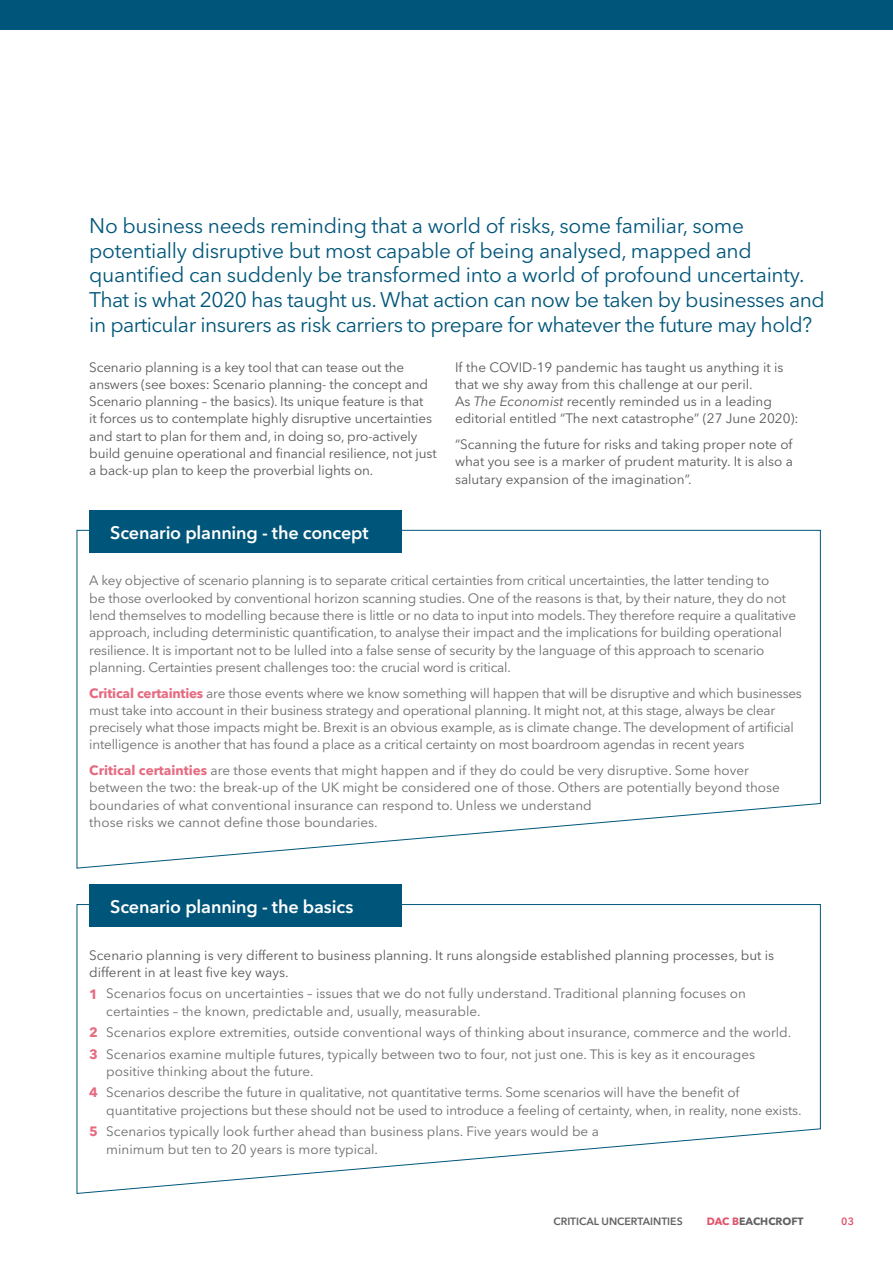
<style>
.page{position:relative;width:893px;height:1263px;background:#fff}
.page>*{position:absolute;margin:0;border:0;box-sizing:border-box;transform-origin:0 0}
.Standfirsts_-_Intro{font:21px/24.8px "Avenir Next LT Pro";letter-spacing:-.015em;color:#00567a}
.t1{font:600 18px "Avenir Next LT Pro";letter-spacing:-.01em;color:#fff}
.Body_copy_style{font:13.5px/17.2px "Avenir Next LT Pro";letter-spacing:-.015em;color:#6e6d6d}
.Body_copy_style-2{font:13.5px/17.2px "Avenir Next LT Pro";letter-spacing:-.01em;color:#57585a}
.t2{font:600 10.5px "Avenir Next LT Pro";color:#626263}
.t3{font:700 10.5px "Avenir Next LT Pro";color:#626263}
.t4{font:600 10.5px "Avenir Next LT Pro";color:#e45069}
.s1{font-style:italic}
.s2{font-weight:700;color:#e66b81}
.s3{color:#e45069}
</style>
<div class="page">
<div style="left:0;top:0;width:893px;height:30px;background:#00567a"></div>
<svg style="left:76px;top:530px;width:745px;height:339px"></svg>
<svg style="left:76px;top:904px;width:745px;height:290px"></svg>
<div style="left:89px;top:510px;width:313px;height:43px;background:#00567a"></div>
<div style="left:89px;top:884px;width:313px;height:43px;background:#00567a"></div>
<p class="Standfirsts_-_Intro" style="left:89px;top:213px;width:737px">No business needs reminding that a world of risks, some familiar, some potentially disruptive but most capable of being analysed, mapped and quantified can suddenly be transformed into a world of profound uncertainty.<br>That is what 2020 has taught us. What action can now be taken by businesses and in particular insurers as risk carriers to prepare for whatever the future may hold?</p>
<p class="Body_copy_style-2" style="left:89px;top:358px;width:349px">Scenario planning is a key tool that can tease out the answers (see boxes: Scenario planning- the concept and Scenario planning – the basics). Its unique feature is that<br>it forces us to contemplate highly disruptive uncertainties and start to plan for them and, in doing so, pro-actively build genuine operational and financial resilience, not just a back-up plan to keep the proverbial lights on.</p>
<p class="Body_copy_style-2" style="left:455px;top:358px;width:345px">If the COVID-19 pandemic has taught us anything it is that we shy away from this challenge at our peril.<br>As <span class="s1">The Economist</span> recently reminded us in a leading editorial entitled “The next catastrophe” (27 June 2020):</p>
<p class="Body_copy_style-2" style="left:455px;top:436px;width:340px;text-align:justify">“Scanning the future for risks and taking proper note of what you see is a marker of prudent maturity. It is also a salutary expansion of the imagination”.</p>
<p class="t1" style="left:110px;top:522px;width:260px">Scenario planning - the concept</p>
<p class="Body_copy_style" style="left:89px;top:572px;width:708px">A key objective of scenario planning is to separate critical certainties from critical uncertainties, the latter tending to<br>be those overlooked by conventional horizon scanning studies. One of the reasons is that, by their nature, they do not lend themselves to modelling because there is little or no data to input into models. They therefore require a qualitative approach, including deterministic quantification, to analyse their impact and the implications for building operational resilience. It is important not to be lulled into a false sense of security by the language of this approach to scenario planning. Certainties present challenges too: the crucial word is critical.</p>
<p class="Body_copy_style" style="left:89px;top:684px;width:714px"><span class="s2">Critical certainties</span> are those events where we know something will happen that will be disruptive and which businesses must take into account in their business strategy and operational planning. It might not, at this stage, always be clear precisely what those impacts might be. Brexit is an obvious example, as is climate change. The development of artificial intelligence is another that has found a place as a critical certainty on most boardroom agendas in recent years</p>
<p class="Body_copy_style" style="left:89px;top:762px;width:692px"><span class="s2">Critical certainties</span> are those events that might happen and if they do could be very disruptive. Some hover between the two: the break-up of the UK might be considered one of those. Others are potentially beyond those boundaries of what conventional insurance can respond to. Unless we understand<br>those risks we cannot define those boundaries.</p>
<p class="t1" style="left:110px;top:896px;width:245px">Scenario planning - the basics</p>
<p class="Body_copy_style-2" style="left:89px;top:946px;width:686px">Scenario planning is very different to business planning. It runs alongside established planning processes, but is different in at least five key ways.</p>
<p class="Body_copy_style" style="left:106px;top:985px;width:641px;text-indent:-17px"><span class="s2">1</span> Scenarios focus on uncertainties – issues that we do not fully understand. Traditional planning focuses on certainties – the known, predictable and, usually, measurable.</p>
<p class="Body_copy_style" style="left:89px;top:1024px;width:704px"><span class="s2">2</span> Scenarios explore extremities, outside conventional ways of thinking about insurance, commerce and the world.</p>
<p class="Body_copy_style" style="left:106px;top:1045px;width:650px;text-indent:-17px"><span class="s2">3</span> Scenarios examine multiple futures, typically between two to four, not just one. This is key as it encourages positive thinking about the future.</p>
<p class="Body_copy_style" style="left:106px;top:1084px;width:697px;text-indent:-17px"><span class="s2">4</span> Scenarios describe the future in qualitative, not quantitative terms. Some scenarios will have the benefit of quantitative projections but these should not be used to introduce a feeling of certainty, when, in reality, none exists.</p>
<p class="Body_copy_style" style="left:106px;top:1123px;width:494px;text-indent:-17px"><span class="s2">5</span> Scenarios typically look further ahead than business plans. Five years would be a minimum but ten to 20 years is more typical.</p>
<p class="t2" style="left:553px;top:1215px;width:131px">CRITICAL UNCERTAINTIES</p>
<p class="t3" style="left:707px;top:1215px;width:98px"><span class="s3">DAC B</span>EACHCROFT</p>
<p class="t4" style="left:841px;top:1215px;width:15px">03</p>
</div>
